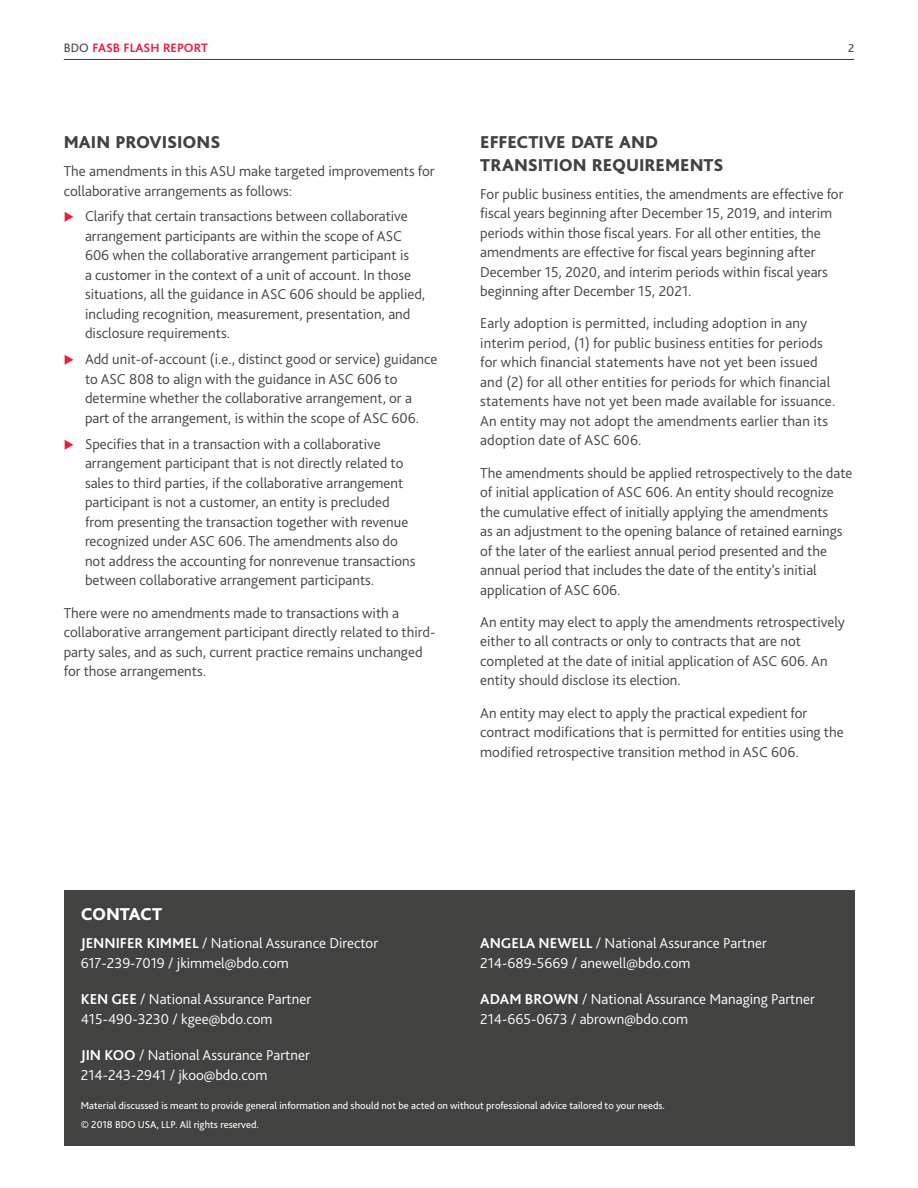
<style>
.page{position:relative;width:918px;height:1188px;background:#fff}
.page>*{position:absolute;margin:0;border:0;box-sizing:border-box;transform-origin:0 0}
.t1{font:800 18px/22.5px "Bliss Pro";color:#424241}
.t2{font:800 18px "Bliss Pro";letter-spacing:-.01em;color:#fff}
.t3{font:300 15px/19.5px "Bliss Pro";color:#424241}
.t4{font:300 15px/19.5px "Bliss Pro";color:#fff}
.t5{font:700 12.75px "Bliss Pro";color:#ed1a3b}
.t6{font:12px "Bliss Pro";color:#424241}
.t7{font:10.5px/18.8px "Bliss Pro";color:#fff}
.s1{font-weight:400;color:#424241}
.s2{font-weight:700}
</style>
<div class="page">
<div style="left:64px;top:890px;width:790px;height:255px;background:#424241"></div>
<hr style="left:64px;top:59px;width:790px;height:1px;background:#424241">
<p class="t5" style="left:64px;top:40px;width:146px"><span class="s1">BDO</span> FASB FLASH REPORT</p>
<p class="t6" style="left:848px;top:40px;width:8px">2</p>
<p class="t1" style="left:64px;top:130px;width:158px">MAIN PROVISIONS</p>
<p class="t3" style="left:64px;top:161px;width:372px">The amendments in this ASU make targeted improvements for collaborative arrangements as follows:</p>
<p class="t3" style="left:85px;top:206px;width:342px">Clarify that certain transactions between collaborative arrangement participants are within the scope of ASC 606 when the collaborative arrangement participant is<br>a customer in the context of a unit of account. In those situations, all the guidance in ASC 606 should be applied, including recognition, measurement, presentation, and disclosure requirements.</p>
<p class="t3" style="left:85px;top:349px;width:354px">Add unit-of-account (i.e., distinct good or service) guidance to ASC 808 to align with the guidance in ASC 606 to determine whether the collaborative arrangement, or a part of the arrangement, is within the scope of ASC 606.</p>
<p class="t3" style="left:85px;top:434px;width:332px">Specifies that in a transaction with a collaborative arrangement participant that is not directly related to sales to third parties, if the collaborative arrangement participant is not a customer, an entity is precluded from presenting the transaction together with revenue recognized under ASC 606. The amendments also do not address the accounting for nonrevenue transactions between collaborative arrangement participants.</p>
<p class="t3" style="left:64px;top:602px;width:373px">There were no amendments made to transactions with a collaborative arrangement participant directly related to third&shy;party sales, and as such, current practice remains unchanged for those arrangements.</p>
<p class="t1" style="left:480px;top:130px;width:245px">EFFECTIVE DATE AND<br>TRANSITION REQUIREMENTS</p>
<p class="t3" style="left:480px;top:184px;width:365px">For public business entities, the amendments are effective for fiscal years beginning after December 15, 2019, and interim periods within those fiscal years. For all other entities, the amendments are effective for fiscal years beginning after December 15, 2020, and interim periods within fiscal years beginning after December 15, 2021.</p>
<p class="t3" style="left:480px;top:313px;width:357px">Early adoption is permitted, including adoption in any interim period, (1) for public business entities for periods for which financial statements have not yet been issued and (2) for all other entities for periods for which financial statements have not yet been made available for issuance.<br>An entity may not adopt the amendments earlier than its adoption date of ASC 606.</p>
<p class="t3" style="left:480px;top:463px;width:374px">The amendments should be applied retrospectively to the date of initial application of ASC 606. An entity should recognize the cumulative effect of initially applying the amendments<br>as an adjustment to the opening balance of retained earnings of the later of the earliest annual period presented and the annual period that includes the date of the entity’s initial application of ASC 606.</p>
<p class="t3" style="left:480px;top:612px;width:366px">An entity may elect to apply the amendments retrospectively either to all contracts or only to contracts that are not completed at the date of initial application of ASC 606. An entity should disclose its election.</p>
<p class="t3" style="left:480px;top:703px;width:365px">An entity may elect to apply the practical expedient for contract modifications that is permitted for entities using the modified retrospective transition method in ASC 606.</p>
<p class="t2" style="left:81px;top:903px;width:83px">CONTACT</p>
<p class="t4" style="left:81px;top:933px;width:299px"><span class="s2">JENNIFER KIMMEL</span> / National Assurance Director<br>617-239-7019 / jkimmel@bdo.com</p>
<p class="t4" style="left:81px;top:989px;width:232px"><span class="s2">KEN GEE</span> / National Assurance Partner<br>415-490-3230 / kgee@bdo.com</p>
<p class="t4" style="left:81px;top:1045px;width:231px"><span class="s2">JIN KOO</span> / National Assurance Partner<br>214-243-2941 / jkoo@bdo.com</p>
<p class="t4" style="left:480px;top:933px;width:288px"><span class="s2">ANGELA NEWELL</span> / National Assurance Partner<br>214-689-5669 / anewell@bdo.com</p>
<p class="t4" style="left:480px;top:989px;width:336px"><span class="s2">ADAM BROWN</span> / National Assurance Managing Partner<br>214-665-0673 / abrown@bdo.com</p>
<p class="t7" style="left:81px;top:1096px;width:586px">Material discussed is meant to provide general information and should not be acted on without professional advice tailored to your needs. © 2018 BDO USA, LLP. All rights reserved.</p>
</div>
